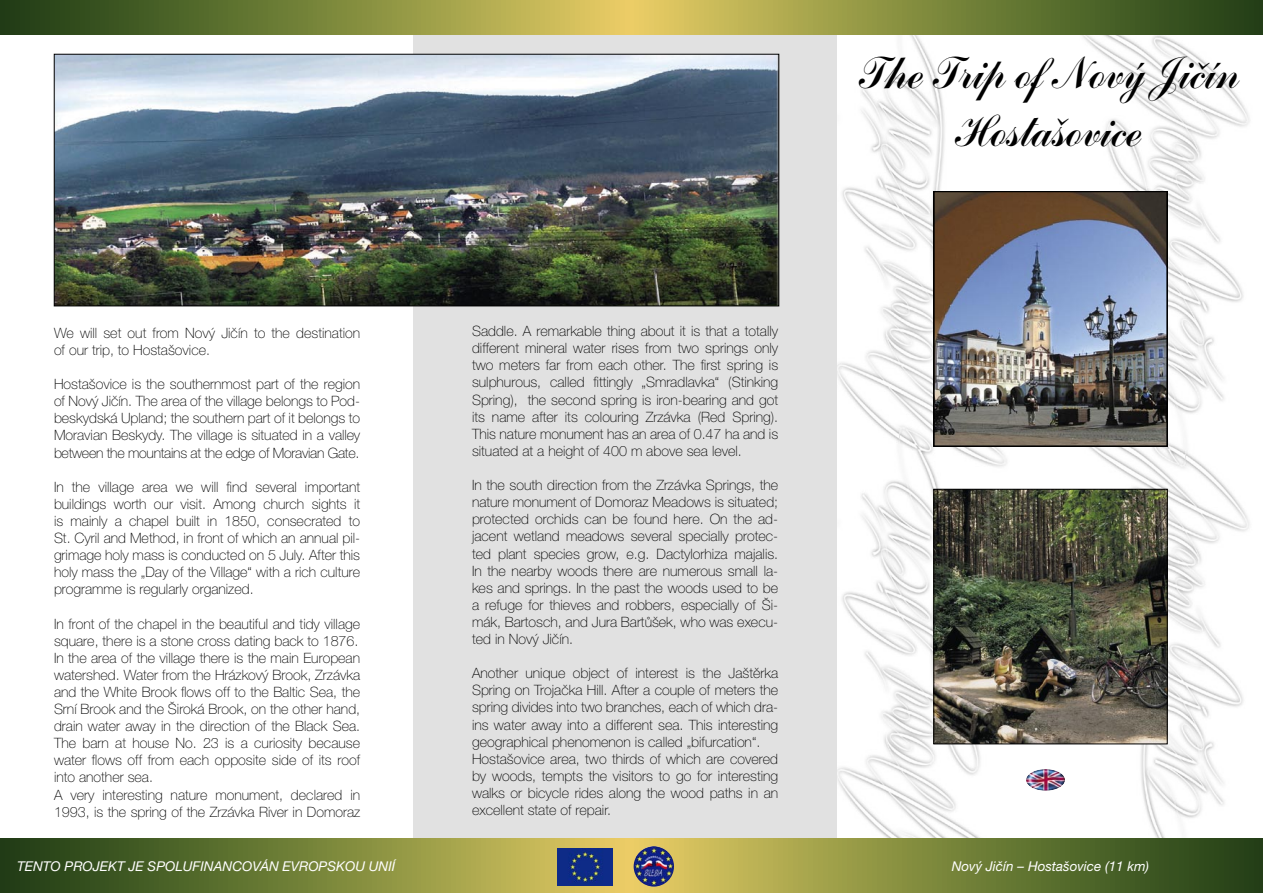
<style>
.page{position:relative;width:1263px;height:893px;background:#fff}
.page>*{position:absolute;margin:0;border:0;box-sizing:border-box;transform-origin:0 0}
.normální{font:45px "Commercial Script DCE";color:#000}
.t1{font:100 14.25px/17.1px "Helvetica Neue CE";color:#000;text-align:justify}
.t2{font:italic 13.5px "Helvetica Neue CE";color:#fff}
</style>
<div class="page">
<div style="left:413px;top:1px;width:424px;height:891px;background:#e1e1e1"></div>
<img style="left:838px;top:34px;width:425px;height:805px">
<svg style="left:0;top:0;width:1262px;height:34px;background:#7c853b"></svg>
<svg style="left:0;top:839px;width:1262px;height:54px;background:#778139"></svg>
<img style="left:557px;top:848px;width:56px;height:38px">
<img style="left:634px;top:846px;width:40px;height:41px;border-radius:50%">
<hr style="left:1262px;top:0;width:1px;height:34px;background:#233d17">
<hr style="left:1262px;top:839px;width:1px;height:54px;background:#233d17">
<img style="left:935px;top:491px;width:230px;height:251px">
<div style="left:933px;top:489px;width:234px;height:255px;border:1px solid #000"></div>
<img style="left:936px;top:194px;width:229px;height:250px">
<div style="left:933px;top:191px;width:234px;height:255px;border:1px solid #000"></div>
<img style="left:56px;top:56px;width:721px;height:248px">
<div style="left:54px;top:54px;width:725px;height:252px;border:1px solid #000"></div>
<img style="left:1026px;top:769px;width:39px;height:22px">
<p class="t1" style="left:54px;top:324px;width:308px">We will set out from Nový Jičín to the destination of our trip, to Hostašovice.</p>
<p class="t1" style="left:54px;top:375px;width:308px">Hostašovice is the southernmost part of the region of Nový Jičín. The area of the village belongs to Pod&shy;beskydská Upland; the southern part of it belongs to Moravian Beskydy. The village is situated in a valley between the mountains at the edge of Moravian Gate.</p>
<p class="t1" style="left:54px;top:478px;width:308px">In the village area we will find several important buildings worth our visit. Among church sights it is mainly a chapel built in 1850, consecrated to St. Cyril and Method, in front of which an annual pil&shy;grimage holy mass is conducted on 5 July. After this holy mass the „Day of the Village“ with a rich culture programme is regularly organized.</p>
<p class="t1" style="left:54px;top:615px;width:308px">In front of the chapel in the beautiful and tidy village square, there is a stone cross dating back to 1876.</p>
<p class="t1" style="left:54px;top:649px;width:308px">In the area of the village there is the main European watershed. Water from the Hrázkový Brook, Zrzávka and the White Brook flows off to the Baltic Sea, the Srní Brook and the Široká Brook, on the other hand, drain water away in the direction of the Black Sea.<br>The barn at house No. 23 is a curiosity because water flows off from each opposite side of its roof into another sea.</p>
<p class="t1" style="left:54px;top:786px;width:308px">A very interesting nature monument, declared in<br>1993, is the spring of the Zrzávka River in Domoraz</p>
<p class="t1" style="left:472px;top:322px;width:308px">Saddle. A remarkable thing about it is that a totally different mineral water rises from two springs only two meters far from each other. The first spring is sulphurous, called fittingly „Smradlavka“ (Stinking Spring), the second spring is iron-bearing and got its name after its colouring Zrzávka (Red Spring).<br>This nature monument has an area of 0.47 ha and is situated at a height of 400 m above sea level.</p>
<p class="t1" style="left:472px;top:476px;width:308px">In the south direction from the Zrzávka Springs, the nature monument of Domoraz Meadows is situated; protected orchids can be found here. On the ad&shy;jacent wetland meadows several specially protec&shy;ted plant species grow, e.g. Dactylorhiza majalis.<br>In the nearby woods there are numerous small la&shy;kes and springs. In the past the woods used to be a refuge for thieves and robbers, especially of Ši&shy;mák, Bartosch, and Jura Bartůšek, who was execu&shy;ted in Nový Jičín.</p>
<p class="t1" style="left:472px;top:664px;width:308px">Another unique object of interest is the Jaštěrka Spring on Trojačka Hill. After a couple of meters the spring divides into two branches, each of which dra&shy;ins water away into a different sea. This interesting geographical phenomenon is called „bifurcation“.</p>
<p class="t1" style="left:472px;top:750px;width:308px">Hostašovice area, two thirds of which are covered by woods, tempts the visitors to go for interesting walks or bicycle rides along the wood paths in an excellent state of repair.</p>
<p class="normální" style="left:857px;top:48px;width:383px">The Trip of Nový Jičín</p>
<p class="normální" style="left:956px;top:106px;width:187px">Hostašovice</p>
<p class="t2" style="left:17px;top:858px;width:380px">TENTO PROJEKT JE SPOLUFINANCOVÁN EVROPSKOU UNIÍ</p>
<p class="t2" style="left:952px;top:858px;width:199px">Nový Jičín – Hostašovice (11 km)</p>
</div>
